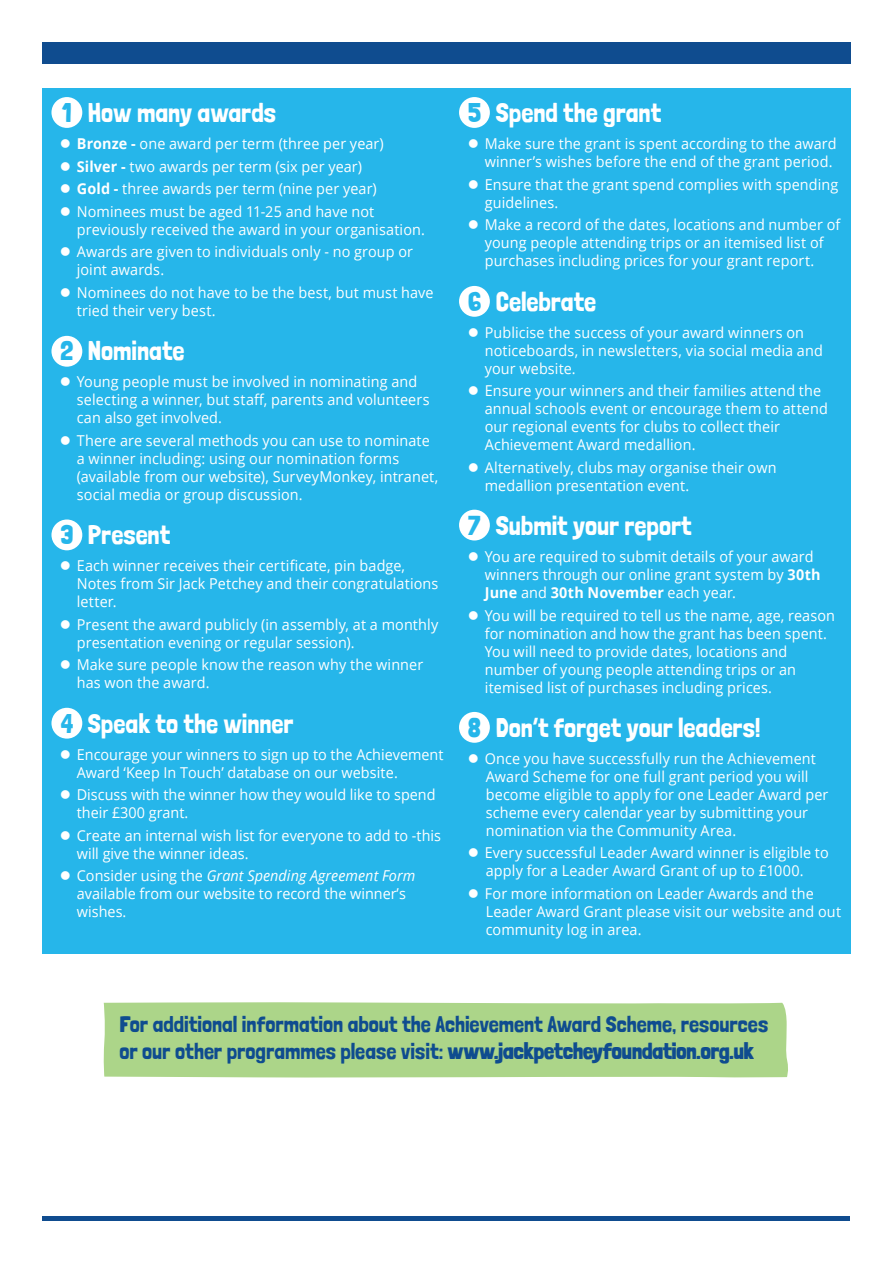
<style>
.page{position:relative;width:893px;height:1263px;background:#fff}
.page>*{position:absolute;margin:0;border:0;box-sizing:border-box;transform-origin:0 0}
.t1{font:27px "Londrina Solid";letter-spacing:-.005em;color:#fff}
.t2{font:22.5px/27px "Londrina Solid";color:#0f4c8f}
.t3{font:15px/18px "Open Sans";letter-spacing:.005em;color:#fff;scale:.96 1}
.s1{color:#26b6ea}
.s2{font-weight:700}
.s3{font-style:inherit}
.s4{font-style:italic}
.s5{font-weight:900}
</style>
<div class="page">
<div style="left:42px;top:88px;width:809px;height:865px;background:#26b6ea"></div>
<div style="left:42px;top:1216px;width:808px;height:5px;background:#0f4c8f"></div>
<div style="left:42px;top:43px;width:809px;height:21px;background:#0f4c8f"></div>
<div style="left:51px;top:336px;width:31px;height:31px;background:#fff;border-radius:50%"></div>
<div style="left:51px;top:519px;width:31px;height:31px;background:#fff;border-radius:50%"></div>
<div style="left:51px;top:708px;width:31px;height:31px;background:#fff;border-radius:50%"></div>
<div style="left:51px;top:97px;width:31px;height:31px;background:#fff;border-radius:50%"></div>
<div style="left:459px;top:97px;width:31px;height:31px;background:#fff;border-radius:50%"></div>
<div style="left:459px;top:286px;width:31px;height:31px;background:#fff;border-radius:50%"></div>
<div style="left:459px;top:510px;width:31px;height:30px;background:#fff;border-radius:50%"></div>
<div style="left:459px;top:712px;width:31px;height:31px;background:#fff;border-radius:50%"></div>
<div style="left:103px;top:1002px;width:685px;height:76px;background:#acd589"></div>
<h1 class="t1" style="left:62px;top:97px;width:216px"><span class="s1">1</span> How many awards</h1>
<p class="t3" style="left:60px;top:135px;width:339px">● <span class="s2">Bronze -</span> one award per term (three per year)</p>
<p class="t3" style="left:60px;top:157px;width:316px">● <span class="s2">Silver -</span> two awards per term (six per year)</p>
<p class="t3" style="left:60px;top:180px;width:332px">● <span class="s2">Gold -</span> three awards per term (nine per year)</p>
<p class="t3" style="left:77px;top:202px;width:364px;text-indent:-17px">● Nominees must be aged 11-25 and have not previously received the award in your organisation.</p>
<p class="t3" style="left:77px;top:243px;width:352px;text-indent:-17px">● Awards are given to individuals only - no group or joint awards.</p>
<p class="t3" style="left:77px;top:283px;width:373px;text-indent:-17px">● Nominees do not have to be the best, but must have tried their very best.</p>
<h1 class="t1" style="left:60px;top:335px;width:126px"><span class="s1">2</span> Nominate</h1>
<p class="t3" style="left:77px;top:373px;width:369px;text-indent:-17px">● Young people must be involved in nominating and selecting a winner, but staff, parents and volunteers can also get involved.</p>
<p class="t3" style="left:77px;top:431px;width:378px;text-indent:-17px">● There are several methods you can use to nominate a winner including: using our nomination forms (available from our website), SurveyMonkey, intranet, social media or group discussion.</p>
<h1 class="t1" style="left:60px;top:519px;width:111px"><span class="s1">3</span> Present</h1>
<p class="t3" style="left:77px;top:556px;width:378px;text-indent:-17px">● Each winner receives their certificate, pin badge,<br>Notes from Sir Jack Petchey and their congratulations letter.</p>
<p class="t3" style="left:77px;top:615px;width:378px;text-indent:-17px">● Present the award publicly (in assembly, at a monthly presentation evening or regular session).</p>
<p class="t3" style="left:77px;top:655px;width:362px;text-indent:-17px">● Make sure people know the reason why the winner has won the award.</p>
<h1 class="t1" style="left:61px;top:707px;width:234px"><span class="s1">4</span> Speak to the winner</h1>
<p class="t3" style="left:77px;top:745px;width:384px;text-indent:-17px">● Encourage your winners to sign up to the Achievement<br>Award ‘Keep In Touch’ database on our website.</p>
<p class="t3" style="left:77px;top:785px;width:375px;text-indent:-17px">● Discuss with the winner how they would like to spend their £<span class="s3">30</span>0 grant.</p>
<p class="t3" style="left:77px;top:826px;width:381px;text-indent:-17px">● Create an internal wish list for everyone to add to -this will give the winner ideas.</p>
<p class="t3" style="left:77px;top:866px;width:354px;text-indent:-17px">● Consider using the <span class="s4">Grant Spending Agreement Form </span>available from our website to record the winner’s wishes.</p>
<h1 class="t1" style="left:468px;top:97px;width:195px"><span class="s1">5</span> Spend the grant</h1>
<p class="t3" style="left:468px;top:134px;width:386px;text-align:right">● Make sure the grant is spent according to the award winner’s wishes before the end of the grant period.</p>
<p class="t3" style="left:485px;top:175px;width:370px;text-indent:-17px">● Ensure that the grant spend complies with spending guidelines.</p>
<p class="t3" style="left:468px;top:215px;width:390px;text-align:center">● Make a record of the dates, locations and number of young people attending trips or an itemised list of purchases including prices for your grant report.</p>
<h1 class="t1" style="left:468px;top:285px;width:130px"><span class="s1">6</span> Celebrate</h1>
<p class="t3" style="left:485px;top:323px;width:354px;text-indent:-17px">● Publicise the success of your award winners on noticeboards, in newsletters, via social media and your website.</p>
<p class="t3" style="left:485px;top:381px;width:359px;text-indent:-17px">● Ensure your winners and their families attend the annual schools event or encourage them to attend our regional events for clubs to collect their Achievement Award medallion.</p>
<p class="t3" style="left:485px;top:458px;width:306px;text-indent:-17px">● Alternatively, clubs may organise their own medallion presentation event.</p>
<h1 class="t1" style="left:468px;top:510px;width:225px"><span class="s1">7</span> Submit your report</h1>
<p class="t3" style="left:485px;top:547px;width:351px;text-indent:-17px">● You are required to submit details of your award winners through our online grant system by <span class="s2">30th<br>June</span> and <span class="s2">30th November</span> each year.</p>
<p class="t3" style="left:485px;top:606px;width:366px;text-indent:-17px">● You will be required to tell us the name, age, reason for nomination and how the grant has been spent.<br>You will need to provide dates, locations and number of young people attending trips or an itemised list of purchases including prices.</p>
<h1 class="t1" style="left:468px;top:712px;width:294px"><span class="s1">8</span> Don’t forget your leaders!</h1>
<p class="t3" style="left:486px;top:749px;width:358px;text-indent:-18px">● Once you have successfully run the Achievement Award Scheme for one full grant period you will become eligible to apply for one Leader Award per scheme every calendar year by submitting your nomination via the Community Area.</p>
<p class="t3" style="left:468px;top:844px;width:378px;text-align:center">● Every successful Leader Award winner is eligible to apply for a Leader Award Grant of up to £1000.</p>
<p class="t3" style="left:486px;top:884px;width:372px;text-indent:-18px">● For more information on Leader Awards and the<br>Leader Award Grant please visit our website and out community log in area.</p>
<h2 class="t2" style="left:119px;top:1011px;width:650px">For additional information about the Achievement Award Scheme, resources or our other programmes please visit: <span class="s5">www.jackpetcheyfoundation.org.uk</span></h2>
</div>
